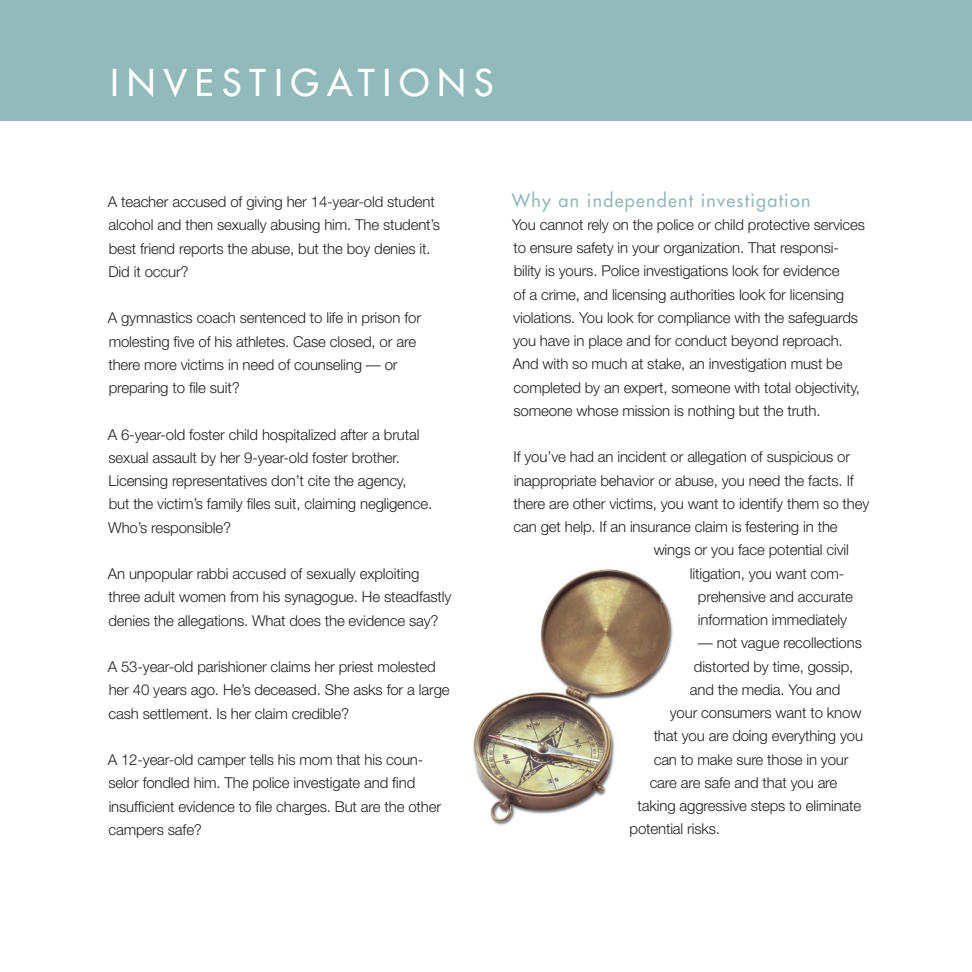
<style>
.page{position:relative;width:972px;height:972px;background:#fff}
.page>*{position:absolute;margin:0;border:0;box-sizing:border-box;transform-origin:0 0}
.t1{font:36px "Futura";letter-spacing:.23em;color:#fff}
.t2{font:18px "Futura";letter-spacing:.07em;color:#92babb}
.t3{font:300 15px/23.2px "Helvetica Neue";letter-spacing:-.01em;color:#231f20}
</style>
<div class="page">
<img style="left:473px;top:569px;width:200px;height:257px">
<div style="left:0;top:0;width:972px;height:120px;background:#92babb"></div>
<h1 class="t1" style="left:111px;top:65px;width:384px">INVESTIGATIONS</h1>
<p class="t3" style="left:108px;top:192px;width:334px">A teacher accused of giving her 14-year-old student alcohol and then sexually abusing him. The student’s best friend reports the abuse, but the boy denies it.<br>Did it occur?</p>
<p class="t3" style="left:108px;top:308px;width:315px">A gymnastics coach sentenced to life in prison for molesting five of his athletes. Case closed, or are there more victims in need of counseling — or preparing to file suit?</p>
<p class="t3" style="left:108px;top:424px;width:326px">A 6-year-old foster child hospitalized after a brutal sexual assault by her 9-year-old foster brother.<br>Licensing representatives don’t cite the agency,<br>but the victim’s family files suit, claiming negligence.<br>Who’s responsible?</p>
<p class="t3" style="left:108px;top:564px;width:345px">An unpopular rabbi accused of sexually exploiting three adult women from his synagogue. He steadfastly denies the allegations. What does the evidence say?</p>
<p class="t3" style="left:108px;top:657px;width:343px">A 53-year-old parishioner claims her priest molested her 40 years ago. He’s deceased. She asks for a large cash settlement. Is her claim credible?</p>
<p class="t3" style="left:108px;top:750px;width:335px">A 12-year-old camper tells his mom that his coun&shy;selor fondled him. The police investigate and find insufficient evidence to file charges. But are the other campers safe?</p>
<p class="t2" style="left:512px;top:191px;width:300px">Why an independent investigation</p>
<p class="t3" style="left:512px;top:214px;width:354px">You cannot rely on the police or child protective services to ensure safety in your organization. That responsi&shy;bility is yours. Police investigations look for evidence<br>of a crime, and licensing authorities look for licensing violations. You look for compliance with the safeguards you have in place and for conduct beyond reproach.<br>And with so much at stake, an investigation must be completed by an expert, someone with total objectivity, someone whose mission is nothing but the truth.</p>
<p class="t3" style="left:514px;top:447px;width:338px">If you’ve had an incident or allegation of suspicious or</p>
<p class="t3" style="left:514px;top:470px;width:342px">inappropriate behavior or abuse, you need the facts. If</p>
<p class="t3" style="left:513px;top:493px;width:357px">there are other victims, you want to identify them so they</p>
<p class="t3" style="left:514px;top:517px;width:326px">can get help. If an insurance claim is festering in the</p>
<p class="t3" style="left:654px;top:540px;width:197px">wings or you face potential civil</p>
<p class="t3" style="left:690px;top:563px;width:156px">litigation, you want com-</p>
<p class="t3" style="left:698px;top:586px;width:157px">prehensive and accurate</p>
<p class="t3" style="left:698px;top:610px;width:151px">information immediately</p>
<p class="t3" style="left:698px;top:633px;width:165px">— not vague recollections</p>
<p class="t3" style="left:694px;top:656px;width:161px">distorted by time, gossip,</p>
<p class="t3" style="left:690px;top:679px;width:152px">and the media. You and</p>
<p class="t3" style="left:670px;top:703px;width:193px">your consumers want to know</p>
<p class="t3" style="left:654px;top:726px;width:211px">that you are doing everything you</p>
<p class="t3" style="left:654px;top:749px;width:196px">can to make sure those in your</p>
<p class="t3" style="left:650px;top:772px;width:189px">care are safe and that you are</p>
<p class="t3" style="left:638px;top:796px;width:225px">taking aggressive steps to eliminate</p>
<p class="t3" style="left:630px;top:819px;width:92px">potential risks.</p>
</div>
